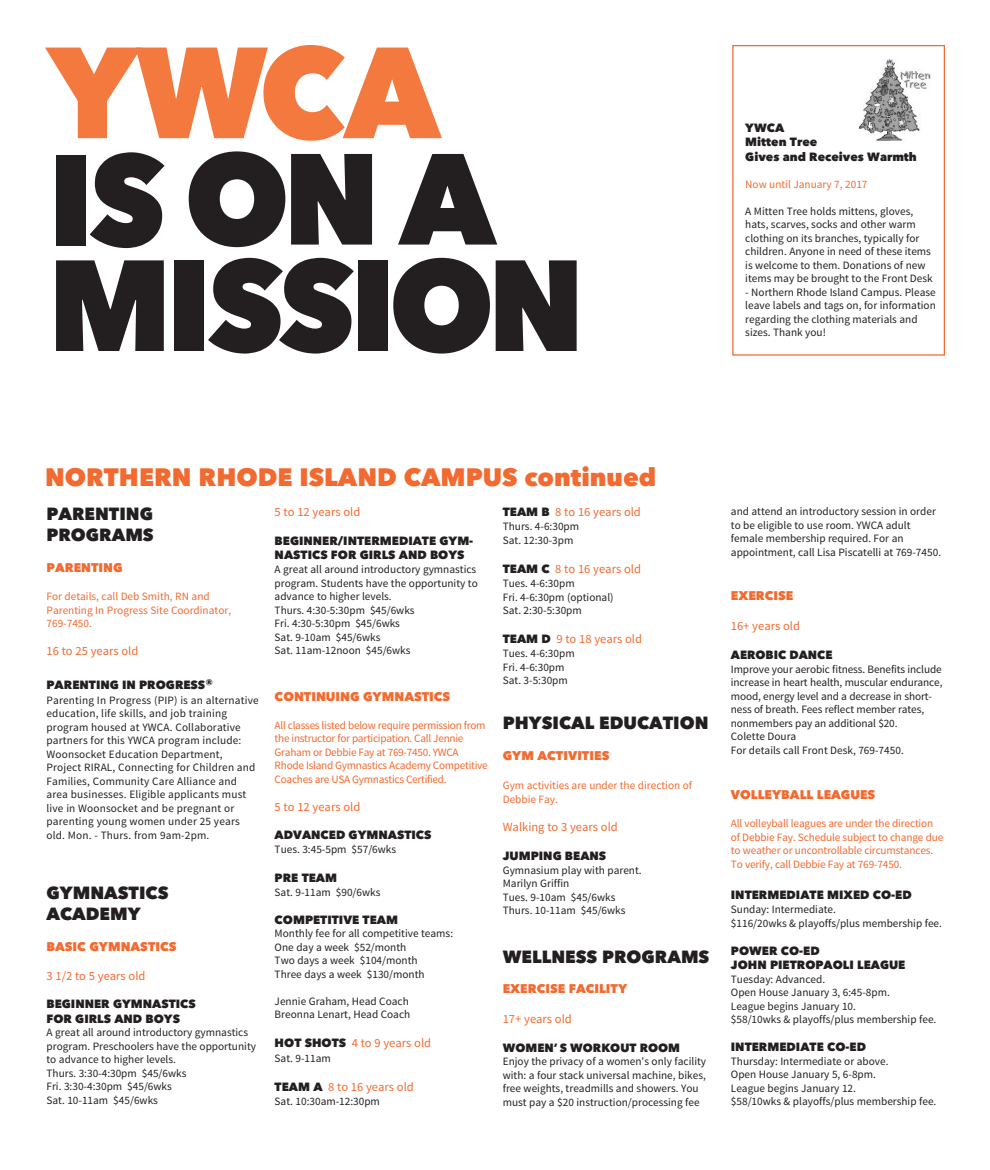
<style>
.page{position:relative;width:990px;height:1170px;background:#fff}
.page>*{position:absolute;margin:0;border:0;box-sizing:border-box;transform-origin:0 0}
.t1{font:800 25px "Avenir Next LT Pro";color:#f26a30}
.t2{font:800 17.5px/21px "Avenir Next LT Pro";color:#231f20}
.t3{font:12.5px "Source Sans Pro";color:#f26a30}
.t4{font:800 12.5px "Avenir Next LT Pro";color:#f26a30}
.t5{font:800 11.88px/14.2px "Avenir Next LT Pro";color:#231f20}
.t6{font:11.25px/13.5px "Source Sans Pro";color:#231f20}
.t7{font:11.25px/13.5px "Source Sans Pro";letter-spacing:-.015em;color:#f26a30}
.s1{font-size:13.75px}
.s2{font-family:"Avenir Next LT Pro";font-weight:800;font-size:11.88px;color:#231f20}
</style>
<div class="page">
<svg style="left:189px;top:151px;width:96px;height:96px"></svg>
<svg style="left:291px;top:154px;width:81px;height:91px;background:#444141"></svg>
<svg style="left:45px;top:45px;width:397px;height:96px"></svg>
<svg style="left:398px;top:154px;width:99px;height:91px"></svg>
<svg style="left:56px;top:260px;width:108px;height:91px;background:#474344"></svg>
<div style="left:174px;top:260px;width:30px;height:91px;background:#231f20"></div>
<div style="left:56px;top:155px;width:30px;height:91px;background:#231f20"></div>
<svg style="left:90px;top:152px;width:75px;height:96px"></svg>
<svg style="left:208px;top:258px;width:146px;height:96px"></svg>
<div style="left:358px;top:260px;width:29px;height:91px;background:#231f20"></div>
<svg style="left:393px;top:258px;width:97px;height:96px"></svg>
<svg style="left:496px;top:260px;width:81px;height:91px;background:#454142"></svg>
<div style="left:732px;top:45px;width:213px;height:311px;border:1px solid #f26a30"></div>
<img style="left:859px;top:60px;width:72px;height:81px">
<p class="t5" style="left:745px;top:121px;width:173px">YWCA<br>Mitten Tree<br>Gives and Receives Warmth</p>
<p class="t7" style="left:745px;top:178px;width:124px">Now until January 7, 2017</p>
<p class="t6" style="left:745px;top:205px;width:189px">A Mitten Tree holds mittens, gloves, hats, scarves, socks and other warm clothing on its branches, typically for children. Anyone in need of these items is welcome to them. Donations of new items may be brought to the Front Desk</p>
<p class="t6" style="left:745px;top:286px;width:192px">- Northern Rhode Island Campus. Please leave labels and tags on, for information regarding the clothing materials and sizes. Thank you!</p>
<h1 class="t1" style="left:45px;top:461px;width:613px">NORTHERN RHODE ISLAND CAMPUS continued</h1>
<h2 class="t2" style="left:47px;top:503px;width:109px">PARENTING<br>PROGRAMS</h2>
<p class="t4" style="left:47px;top:560px;width:78px">PARENTING</p>
<p class="t7" style="left:47px;top:591px;width:186px">For details, call Deb Smith, RN and<br>Parenting In Progress Site Coordinator,<br>769-7450.</p>
<p class="t3" style="left:47px;top:646px;width:93px">16 to 25 years old</p>
<p class="t5" style="left:47px;top:678px;width:169px">PARENTING IN PROGRESS<span class="s1">®</span></p>
<p class="t6" style="left:47px;top:694px;width:214px">Parenting In Progress (PIP) is an alternative education, life skills, and job training program housed at YWCA. Collaborative partners for this YWCA program include:<br>Woonsocket Education Department, Project RIRAL, Connecting for Children and Families, Community Care Alliance and area businesses. Eligible applicants must live in Woonsocket and be pregnant or parenting young women under 25 years old. Mon. - Thurs. from 9am-2pm.</p>
<h2 class="t2" style="left:47px;top:883px;width:124px">GYMNASTICS<br>ACADEMY</h2>
<p class="t4" style="left:47px;top:939px;width:132px">BASIC GYMNASTICS</p>
<p class="t3" style="left:47px;top:971px;width:100px">3 1/2 to 5 years old</p>
<p class="t5" style="left:47px;top:997px;width:151px">BEGINNER GYMNASTICS<br>FOR GIRLS AND BOYS</p>
<p class="t6" style="left:47px;top:1027px;width:211px">A great all around introductory gymnastics program. Preschoolers have the opportunity to advance to higher levels.<br>Thurs. 3:30-4:30pm $45/6wks<br>Fri. 3:30-4:30pm $45/6wks<br>Sat. 10-11am $45/6wks</p>
<p class="t3" style="left:275px;top:507px;width:87px">5 to 12 years old</p>
<p class="t5" style="left:275px;top:534px;width:200px">BEGINNER/INTERMEDIATE GYM-<br>NASTICS FOR GIRLS AND BOYS</p>
<p class="t6" style="left:275px;top:564px;width:205px">A great all around introductory gymnastics program. Students have the opportunity to advance to higher levels.<br>Thurs. 4:30-5:30pm $45/6wks<br>Fri. 4:30-5:30pm $45/6wks<br>Sat. 9-10am $45/6wks<br>Sat. 11am-12noon $45/6wks</p>
<p class="t4" style="left:275px;top:689px;width:177px">CONTINUING GYMNASTICS</p>
<p class="t7" style="left:275px;top:719px;width:215px">All classes listed below require permission from the instructor for participation. Call Jennie Graham or Debbie Fay at 769-7450. YWCA Rhode Island Gymnastics Academy Competitive Coaches are USA Gymnastics Certified.</p>
<p class="t3" style="left:275px;top:802px;width:87px">5 to 12 years old</p>
<p class="t5" style="left:275px;top:828px;width:158px">ADVANCED GYMNASTICS</p>
<p class="t6" style="left:275px;top:844px;width:123px">Tues. 3:45-5pm $57/6wks</p>
<p class="t5" style="left:275px;top:871px;width:64px">PRE TEAM</p>
<p class="t6" style="left:275px;top:886px;width:107px">Sat. 9-11am $90/6wks</p>
<p class="t5" style="left:275px;top:912px;width:125px">COMPETITIVE TEAM</p>
<p class="t6" style="left:275px;top:928px;width:180px">Monthly fee for all competitive teams:<br>One day a week $52/month<br>Two days a week $104/month<br>Three days a week $130/month</p>
<p class="t6" style="left:275px;top:995px;width:137px">Jennie Graham, Head Coach<br>Breonna Lenart, Head Coach</p>
<p class="t3" style="left:275px;top:1038px;width:158px"><span class="s2">HOT SHOTS</span> 4 to 9 years old</p>
<p class="t6" style="left:275px;top:1052px;width:58px">Sat. 9-11am</p>
<p class="t3" style="left:275px;top:1082px;width:141px"><span class="s2">TEAM A</span> 8 to 16 years old</p>
<p class="t6" style="left:275px;top:1095px;width:107px">Sat. 10:30am-12:30pm</p>
<p class="t3" style="left:503px;top:507px;width:140px"><span class="s2">TEAM B</span> 8 to 16 years old</p>
<p class="t6" style="left:503px;top:521px;width:78px;line-height:14px">Thurs. 4-6:30pm<br>Sat. 12:30-3pm</p>
<p class="t3" style="left:503px;top:564px;width:140px"><span class="s2">TEAM C</span> 8 to 16 years old</p>
<p class="t6" style="left:503px;top:578px;width:112px">Tues. 4-6:30pm<br>Fri. 4-6:30pm (optional)<br>Sat. 2:30-5:30pm</p>
<p class="t3" style="left:503px;top:634px;width:141px"><span class="s2">TEAM D</span> 9 to 18 years old</p>
<p class="t6" style="left:503px;top:648px;width:73px">Tues. 4-6:30pm<br>Fri. 4-6:30pm<br>Sat. 3-5:30pm</p>
<h2 class="t2" style="left:503px;top:713px;width:207px">PHYSICAL EDUCATION</h2>
<p class="t4" style="left:503px;top:748px;width:108px">GYM ACTIVITIES</p>
<p class="t7" style="left:503px;top:780px;width:191px">Gym activities are under the direction of<br>Debbie Fay.</p>
<p class="t3" style="left:503px;top:822px;width:117px">Walking to 3 years old</p>
<p class="t5" style="left:503px;top:848px;width:105px">JUMPING BEANS</p>
<p class="t6" style="left:503px;top:864px;width:140px">Gymnasium play with parent.<br>Marilyn Griffin<br>Tues. 9-10am $45/6wks<br>Thurs. 10-11am $45/6wks</p>
<h2 class="t2" style="left:503px;top:946px;width:208px">WELLNESS PROGRAMS</h2>
<p class="t4" style="left:503px;top:981px;width:126px">EXERCISE FACILITY</p>
<p class="t3" style="left:503px;top:1014px;width:71px">17+ years old</p>
<p class="t5" style="left:503px;top:1040px;width:179px">WOMEN’ S WORKOUT ROOM</p>
<p class="t6" style="left:503px;top:1056px;width:205px">Enjoy the privacy of a women's only facility with: a four stack universal machine, bikes, free weights, treadmills and showers. You must pay a $20 instruction/processing fee</p>
<p class="t6" style="left:731px;top:506px;width:212px">and attend an introductory session in order to be eligible to use room. YWCA adult female membership required. For an appointment, call Lisa Piscatelli at 769-7450.</p>
<p class="t4" style="left:731px;top:588px;width:64px">EXERCISE</p>
<p class="t3" style="left:731px;top:621px;width:71px">16+ years old</p>
<p class="t5" style="left:731px;top:647px;width:103px">AEROBIC DANCE</p>
<p class="t6" style="left:731px;top:663px;width:213px">Improve your aerobic fitness. Benefits include increase in heart health, muscular endurance, mood, energy level and a decrease in short&shy;ness of breath. Fees reflect member rates, nonmembers pay an additional $20.<br>Colette Doura<br>For details call Front Desk, 769-7450.</p>
<p class="t4" style="left:731px;top:787px;width:146px">VOLLEYBALL LEAGUES</p>
<p class="t7" style="left:731px;top:817px;width:214px">All volleyball leagues are under the direction of Debbie Fay. Schedule subject to change due to weather or uncontrollable circumstances.<br>To verify, call Debbie Fay at 769-7450.</p>
<p class="t5" style="left:731px;top:888px;width:182px">INTERMEDIATE MIXED CO-ED</p>
<p class="t6" style="left:731px;top:904px;width:213px">Sunday: Intermediate.<br>$116/20wks &amp; playoffs/plus membership fee.</p>
<p class="t5" style="left:731px;top:943px;width:176px">POWER CO-ED<br>JOHN PIETROPAOLI LEAGUE</p>
<p class="t6" style="left:731px;top:973px;width:207px">Tuesday: Advanced.<br>Open House January 3, 6:45-8pm.<br>League begins January 10.<br>$58/10wks &amp; playoffs/plus membership fee.</p>
<p class="t5" style="left:731px;top:1040px;width:137px">INTERMEDIATE CO-ED</p>
<p class="t6" style="left:731px;top:1055px;width:207px">Thursday: Intermediate or above.<br>Open House January 5, 6-8pm.<br>League begins January 12.<br>$58/10wks &amp; playoffs/plus membership fee.</p>
</div>
